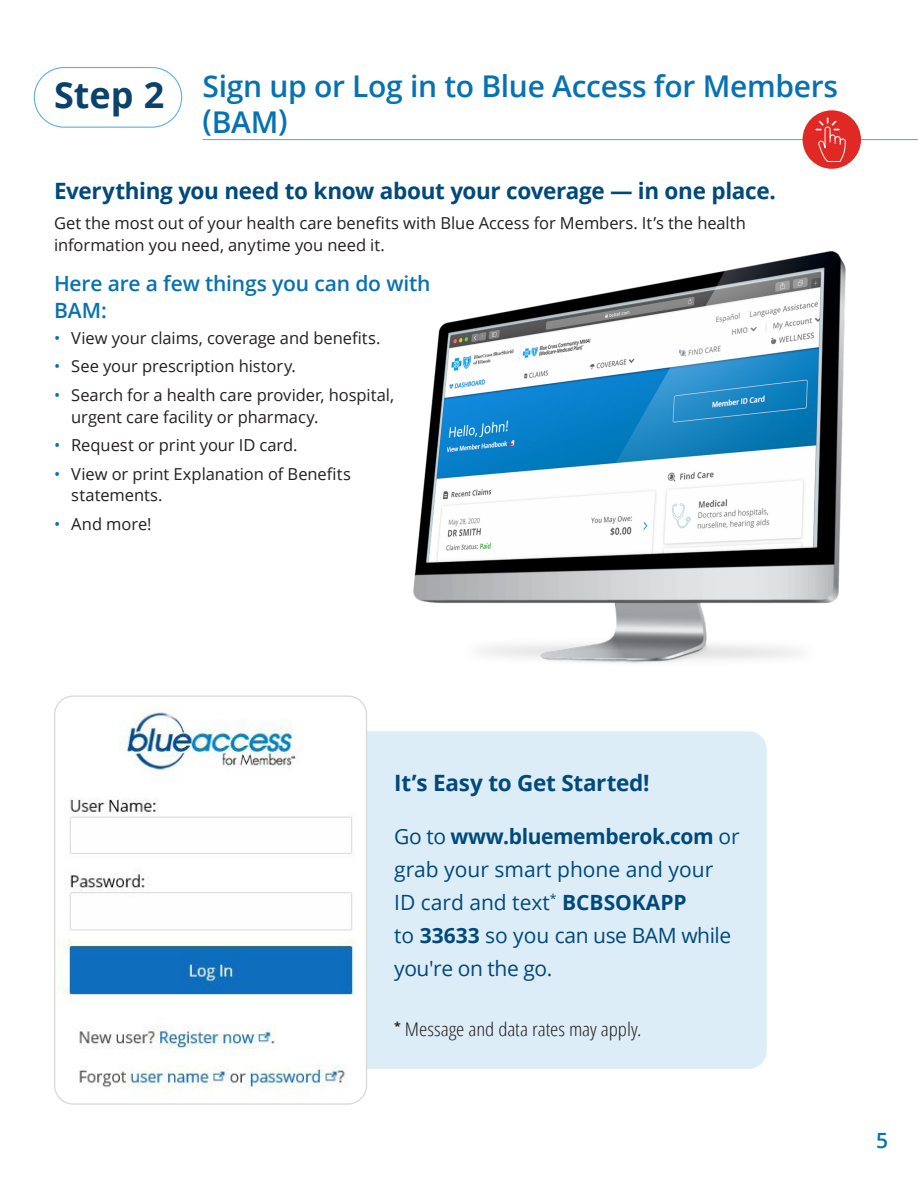
<style>
.page{position:relative;width:918px;height:1188px;background:#fff}
.page>*{position:absolute;margin:0;border:0;box-sizing:border-box;transform-origin:0 0}
.Step_number_bold{font:700 36px "Open Sans";color:#0a426a}
.page_header{font:600 30px/36px "Open Sans";letter-spacing:-.01em;color:#0772b1}
.sub-tier_1{font:700 22.5px "Open Sans";letter-spacing:-.015em;color:#00497b}
.inside_thin_copy{font:21px/33px "Open Sans";color:#00497b}
.sub-tier_2{font:600 21px/27px "Open Sans";letter-spacing:-.01em;color:#0772b1}
.footnotes{font:300 18.75px "Open Sans Condensed";letter-spacing:-.005em;color:#231f20;scale:1.12 1}
.Body{font:16.5px/21.8px "Open Sans";letter-spacing:-.005em;color:#231f20}
.s1{color:#0772b1}
.s2{font-weight:700}
</style>
<div class="page">
<img style="left:413px;top:251px;width:433px;height:412px">
<div style="left:34px;top:67px;width:148px;height:61px;border:1px solid #5ab2e3;border-radius:30px"></div>
<hr style="left:202px;top:139px;width:716px;height:1px;background:#5ab2e3">
<div style="left:344px;top:731px;width:423px;height:338px;background:#ddedf8;border-radius:18px"></div>
<img style="left:57px;top:697px;width:307px;height:406px">
<div style="left:54px;top:695px;width:313px;height:410px;border:1px solid #dcdad6;border-radius:19px"></div>
<div style="left:803px;top:110px;width:58px;height:59px;background:#e02925;border-radius:50%"></div>
<svg style="left:816px;top:117px;width:30px;height:45px"></svg>
<p class="Step_number_bold" style="left:54px;top:70px;width:112px">Step 2</p>
<h1 class="page_header" style="left:202px;top:67px;width:637px">Sign up or Log in to Blue Access for Members (BAM)</h1>
<h1 class="sub-tier_1" style="left:54px;top:175px;width:723px">Everything you need to know about your coverage — in one place.</h1>
<p class="Body" style="left:54px;top:211px;width:693px;line-height:22.5px">Get the most out of your health care benefits with Blue Access for Members. It’s the health information you need, anytime you need it.</p>
<h2 class="sub-tier_2" style="left:54px;top:269px;width:378px">Here are a few things you can do with<br>BAM:</h2>
<p class="Body" style="left:54px;top:327px;width:328px"><span class="s1">•</span> View your claims, coverage and benefits.</p>
<p class="Body" style="left:54px;top:355px;width:241px"><span class="s1">•</span> See your prescription history.</p>
<p class="Body" style="left:71px;top:384px;width:324px;text-indent:-17px"><span class="s1">•</span> Search for a health care provider, hospital, urgent care facility or pharmacy.</p>
<p class="Body" style="left:54px;top:434px;width:243px"><span class="s1">•</span> Request or print your ID card.</p>
<p class="Body" style="left:71px;top:462px;width:281px;text-indent:-17px"><span class="s1">•</span> View or print Explanation of Benefits statements.</p>
<p class="Body" style="left:54px;top:513px;width:99px"><span class="s1">•</span> And more!</p>
<h1 class="sub-tier_1" style="left:394px;top:767px;width:257px">It’s Easy to Get Started!</h1>
<p class="inside_thin_copy" style="left:394px;top:820px;width:347px">Go to <span class="s2">www.bluememberok.com</span> or grab your smart phone and your<br>ID card and text<sup>*</sup> <span class="s2">BCBSOKAPP<br></span>to <span class="s2">33633</span> so you can use BAM while you're on the go.</p>
<p class="footnotes" style="left:394px;top:1016px;width:222px"><sup>*</sup> Message and data rates may apply.</p>
<p class="sub-tier_2" style="left:876px;top:1126px;width:13px">5</p>
</div>
